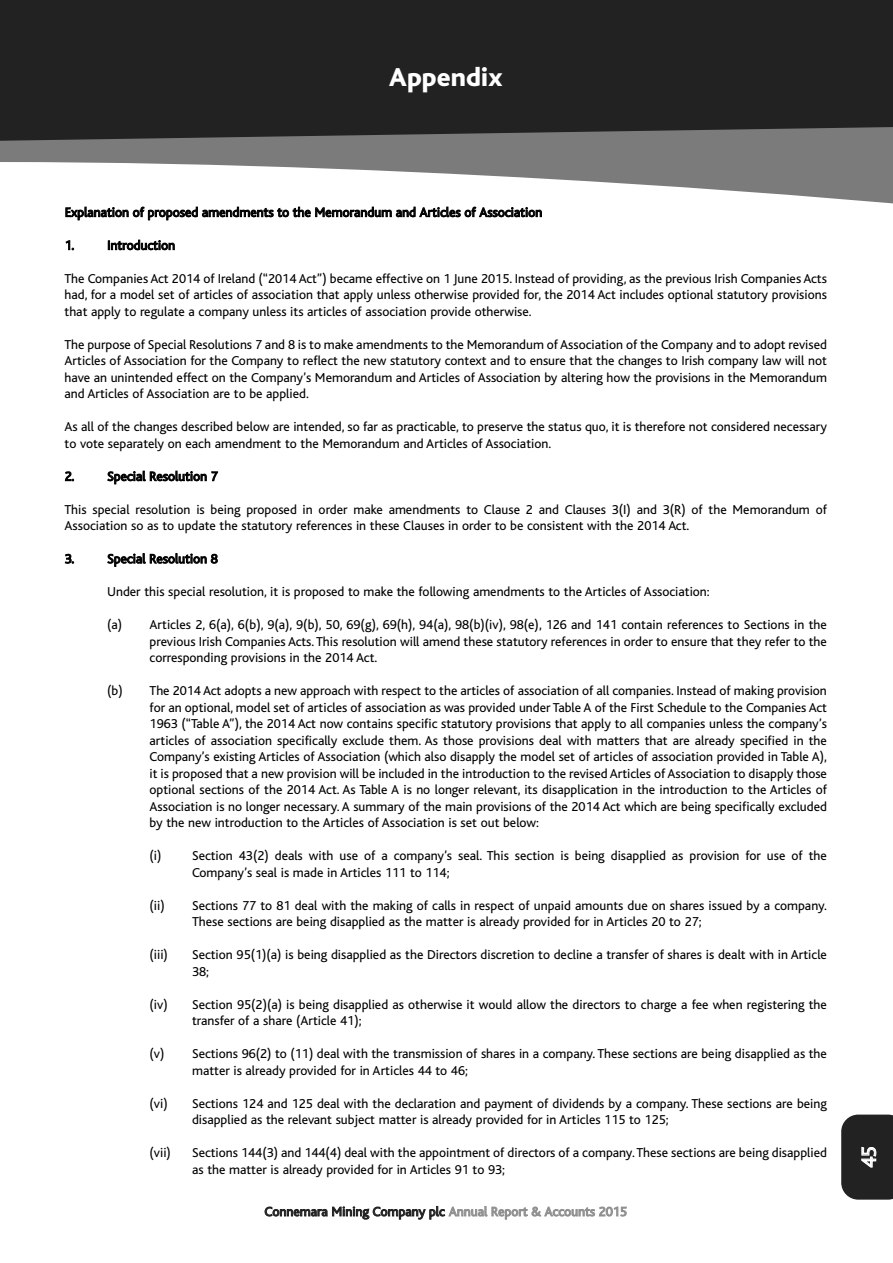
<style>
.page{position:relative;width:893px;height:1263px;background:#fff}
.page>*{position:absolute;margin:0;border:0;box-sizing:border-box;transform-origin:0 0}
.t1{font:800 27px "Bliss";color:#fff}
.t2{font:21px "Bliss";color:#fff}
.t3{font:13.5px/16.5px "Bliss";color:#000}
.t4{font:13.5px "Bliss";color:#222}
.s1{color:#909090}
</style>
<div class="page">
<svg style="left:0;top:141px;width:893px;height:63px;fill:#7b7b7b"></svg>
<div style="left:0;top:0;width:893px;height:141px;background:#222"></div>
<div style="left:841px;top:1114px;width:52px;height:85px;background:#222"></div>
<h1 class="t1" style="left:389px;top:68px;width:115px">Appendix</h1>
<p class="t3" style="left:65px;top:205px;width:479px">Explanation of proposed amendments to the Memorandum and Articles of Association</p>
<p class="t3" style="left:65px;top:238px;width:11px">1.</p>
<p class="t3" style="left:107px;top:238px;width:69px">Introduction</p>
<p class="t3" style="left:65px;top:271px;width:764px;text-align:justify">The Companies Act 2014 of Ireland (“2014 Act”) became effective on 1 June 2015. Instead of providing, as the previous Irish Companies Acts had, for a model set of articles of association that apply unless otherwise provided for, the 2014 Act includes optional statutory provisions that apply to regulate a company unless its articles of association provide otherwise.</p>
<p class="t3" style="left:65px;top:337px;width:764px;text-align:justify">The purpose of Special Resolutions 7 and 8 is to make amendments to the Memorandum of Association of the Company and to adopt revised Articles of Association for the Company to reflect the new statutory context and to ensure that the changes to Irish company law will not have an unintended effect on the Company’s Memorandum and Articles of Association by altering how the provisions in the Memorandum and Articles of Association are to be applied.</p>
<p class="t3" style="left:65px;top:420px;width:764px">As all of the changes described below are intended, so far as practicable, to preserve the status quo, it is therefore not considered necessary to vote separately on each amendment to the Memorandum and Articles of Association.</p>
<p class="t3" style="left:65px;top:469px;width:11px">2.</p>
<p class="t3" style="left:107px;top:469px;width:112px">Special Resolution 7</p>
<p class="t3" style="left:65px;top:502px;width:764px">This special resolution is being proposed in order make amendments to Clause 2 and Clauses 3(I) and 3(R) of the Memorandum of<br>Association so as to update the statutory references in these Clauses in order to be consistent with the 2014 Act.</p>
<p class="t3" style="left:65px;top:552px;width:11px">3.</p>
<p class="t3" style="left:107px;top:552px;width:112px">Special Resolution 8</p>
<p class="t3" style="left:107px;top:585px;width:604px">Under this special resolution, it is proposed to make the following amendments to the Articles of Association:</p>
<p class="t3" style="left:150px;top:618px;width:679px;text-align:justify;text-indent:-43px">(a) Articles 2, 6(a), 6(b), 9(a), 9(b), 50, 69(g), 69(h), 94(a), 98(b)(iv), 98(e), 126 and 141 contain references to Sections in the previous Irish Companies Acts. This resolution will amend these statutory references in order to ensure that they refer to the corresponding provisions in the 2014 Act.</p>
<p class="t3" style="left:150px;top:684px;width:679px;text-align:justify;text-indent:-43px">(b) The 2014 Act adopts a new approach with respect to the articles of association of all companies. Instead of making provision for an optional, model set of articles of association as was provided under Table A of the First Schedule to the Companies Act 1963 (“Table A”), the 2014 Act now contains specific statutory provisions that apply to all companies unless the company’s articles of association specifically exclude them. As those provisions deal with matters that are already specified in the Company’s existing Articles of Association (which also disapply the model set of articles of association provided in Table A), it is proposed that a new provision will be included in the introduction to the revised Articles of Association to disapply those optional sections of the 2014 Act. As Table A is no longer relevant, its disapplication in the introduction to the Articles of Association is no longer necessary. A summary of the main provisions of the 2014 Act which are being specifically excluded by the new introduction to the Articles of Association is set out below:</p>
<p class="t3" style="left:192px;top:849px;width:636px;text-indent:-43px">(i) Section 43(2) deals with use of a company’s seal. This section is being disapplied as provision for use of the<br>Company’s seal is made in Articles 111 to 114;</p>
<p class="t3" style="left:192px;top:898px;width:636px;text-indent:-43px">(ii) Sections 77 to 81 deal with the making of calls in respect of unpaid amounts due on shares issued by a company.<br>These sections are being disapplied as the matter is already provided for in Articles 20 to 27;</p>
<p class="t3" style="left:150px;top:948px;width:20px">(iii)</p>
<p class="t3" style="left:192px;top:948px;width:636px">Section 95(1)(a) is being disapplied as the Directors discretion to decline a transfer of shares is dealt with in Article<br>38;</p>
<p class="t3" style="left:192px;top:997px;width:636px;text-indent:-43px">(iv) Section 95(2)(a) is being disapplied as otherwise it would allow the directors to charge a fee when registering the transfer of a share (Article 41);</p>
<p class="t3" style="left:192px;top:1047px;width:636px;text-indent:-43px">(v) Sections 96(2) to (11) deal with the transmission of shares in a company. These sections are being disapplied as the matter is already provided for in Articles 44 to 46;</p>
<p class="t3" style="left:192px;top:1096px;width:636px;text-indent:-43px">(vi) Sections 124 and 125 deal with the declaration and payment of dividends by a company. These sections are being disapplied as the relevant subject matter is already provided for in Articles 115 to 125;</p>
<p class="t3" style="left:150px;top:1146px;width:23px">(vii)</p>
<p class="t3" style="left:192px;top:1146px;width:636px">Sections 144(3) and 144(4) deal with the appointment of directors of a company.These sections are being disapplied as the matter is already provided for in Articles 91 to 93;</p>
<p class="t4" style="left:265px;top:1206px;width:364px">Connemara Mining Company plc <span class="s1">Annual Report &amp; Accounts 2015</span></p>
<h2 class="t2" style="left:861px;top:1168px;width:23px;rotate:-90deg">45</h2>
</div>
